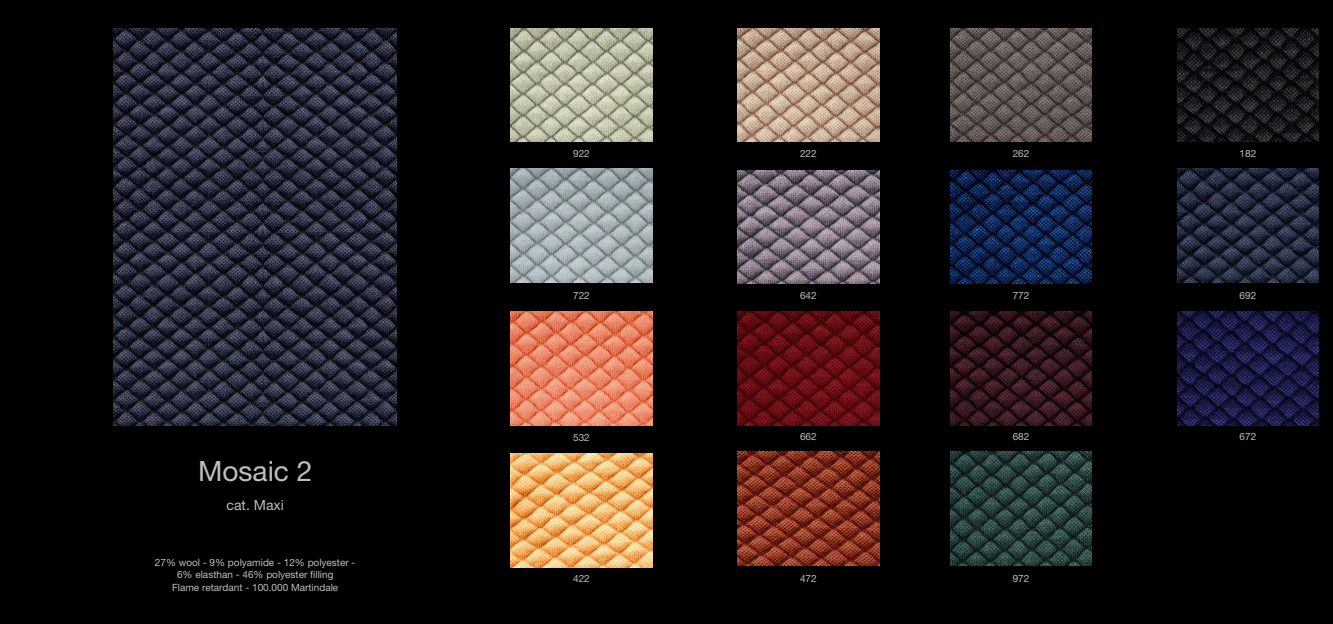
<style>
.page{position:relative;width:1333px;height:624px;background:#fff}
.page>*{position:absolute;margin:0;border:0;box-sizing:border-box;transform-origin:0 0}
.t1{font:28px "Helvetica Neue";color:#bebebe}
.t2{font:14px "Helvetica Neue";color:#bebebe}
.t3{font:10px/11.7px "Helvetica Neue";color:#bebebe;text-align:center}
</style>
<div class="page">
<div style="left:0;top:0;width:1332px;height:624px;background:#000"></div>
<img style="left:113px;top:28px;width:283px;height:397px">
<img style="left:510px;top:453px;width:142px;height:114px">
<img style="left:737px;top:452px;width:142px;height:113px">
<img style="left:950px;top:452px;width:141px;height:113px">
<img style="left:950px;top:312px;width:141px;height:113px">
<img style="left:737px;top:312px;width:142px;height:113px">
<img style="left:510px;top:312px;width:142px;height:113px">
<img style="left:950px;top:170px;width:141px;height:113px">
<img style="left:1177px;top:312px;width:141px;height:113px">
<img style="left:510px;top:28px;width:142px;height:114px">
<img style="left:737px;top:28px;width:142px;height:114px">
<img style="left:737px;top:170px;width:142px;height:113px">
<img style="left:1177px;top:169px;width:141px;height:113px">
<img style="left:510px;top:169px;width:142px;height:113px">
<img style="left:950px;top:28px;width:141px;height:114px">
<img style="left:1177px;top:28px;width:141px;height:114px">
<h1 class="t1" style="left:198px;top:454px;width:116px">Mosaic 2</h1>
<h2 class="t2" style="left:226px;top:496px;width:59px">cat. Maxi</h2>
<p class="t3" style="left:155px;top:556px;width:202px">27% wool - 9% polyamide - 12% polyester -<br>6% elasthan - 46% polyester filling</p>
<p class="t3" style="left:172px;top:581px;width:168px">Flame retardant - 100.000 Martindale</p>
<p class="t3" style="left:573px;top:147px;width:18px">922</p>
<p class="t3" style="left:800px;top:147px;width:18px">222</p>
<p class="t3" style="left:1012px;top:147px;width:18px">262</p>
<p class="t3" style="left:1239px;top:147px;width:18px">182</p>
<p class="t3" style="left:573px;top:289px;width:18px">722</p>
<p class="t3" style="left:800px;top:289px;width:18px">642</p>
<p class="t3" style="left:1012px;top:289px;width:18px">772</p>
<p class="t3" style="left:1239px;top:289px;width:18px">692</p>
<p class="t3" style="left:573px;top:431px;width:18px">532</p>
<p class="t3" style="left:800px;top:430px;width:18px">662</p>
<p class="t3" style="left:1012px;top:430px;width:18px">682</p>
<p class="t3" style="left:1239px;top:430px;width:18px">672</p>
<p class="t3" style="left:573px;top:573px;width:18px">422</p>
<p class="t3" style="left:800px;top:573px;width:18px">472</p>
<p class="t3" style="left:1012px;top:573px;width:18px">972</p>
</div>
